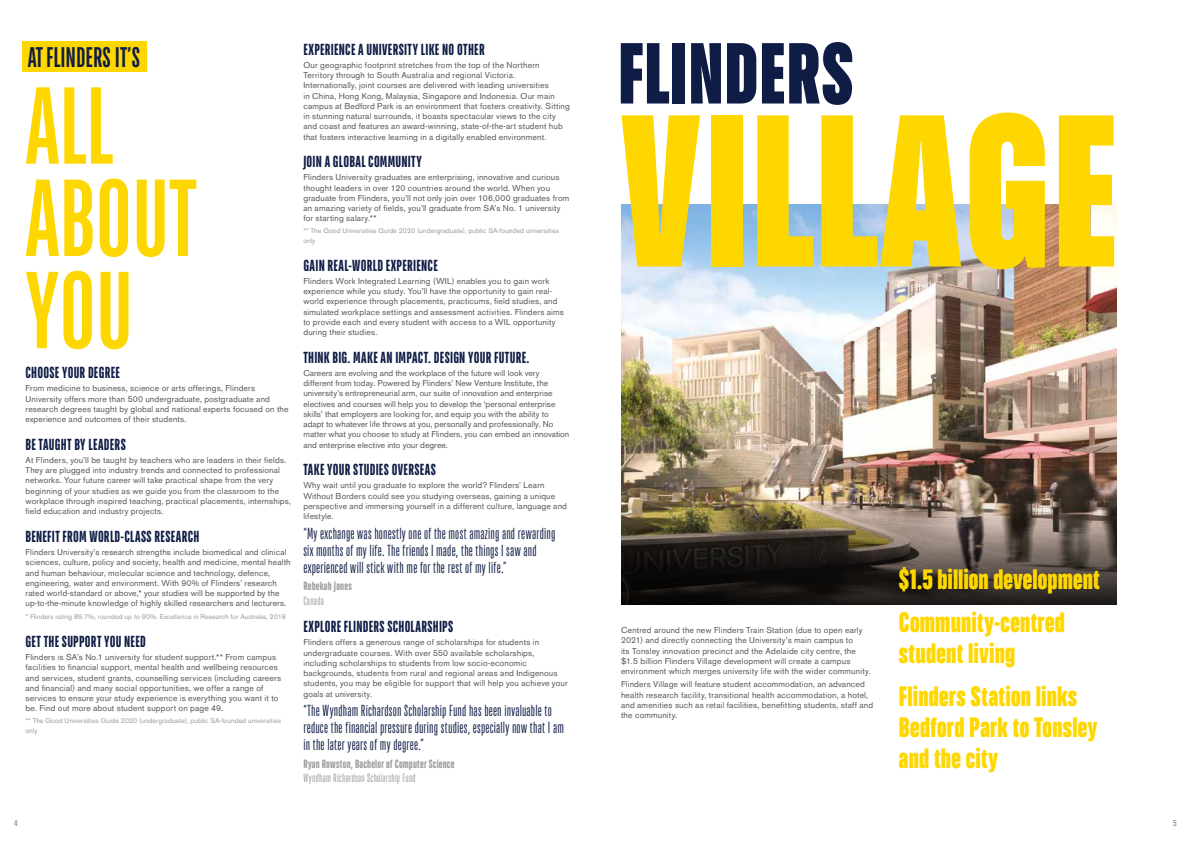
<style>
.page{position:relative;width:1191px;height:842px;background:#fff}
.page>*{position:absolute;margin:0;border:0;box-sizing:border-box;transform-origin:0 0}
.t1{font:900 215.9px "TT Bluescreens";letter-spacing:.01em;color:#ffd700}
.t2{font:600 109px/92.2px "TT Bluescreens";color:#ffd700}
.t3{font:900 86.3px "TT Bluescreens";letter-spacing:.01em;color:#0f1c45}
.t4{font:600 28.3px "TT Bluescreens";color:#0f1c45}
.t5{font:900 28px/43px "TT Bluescreens";letter-spacing:.005em;color:#ffd700}
.t6{font:16px/17px "TT Bluescreens";letter-spacing:.015em;color:#0f1c45}
.t7{font:700 16px "TT Bluescreens";letter-spacing:.02em;color:#0f1c45}
.t8{font:700 12px "TT Bluescreens";letter-spacing:.015em;color:#9d9d9c}
.t9{font:12px "TT Bluescreens";letter-spacing:.025em;color:#9d9d9c}
.t10{font:700 condensed 9px "Akzidenz Grotesk BE";color:#9d9d9c}
.t11{font:8.5px/10.3px "Akzidenz Grotesk BE";letter-spacing:.02em;color:#575756}
.t12{font:7px/10.2px "Akzidenz Grotesk BE";color:#9d9d9c}
</style>
<div class="page">
<img style="left:621px;top:205px;width:495px;height:297px">
<svg style="left:621px;top:502px;width:495px;height:102px;background:#4d4439"></svg>
<div style="left:22px;top:41px;width:124px;height:31px;background:#ffd700"></div>
<h3 class="t4" style="left:28px;top:41px;width:114px">AT FLINDERS IT’S</h3>
<h2 class="t2" style="left:25px;top:78px;width:173px">ALL<br>ABOUT<br>YOU</h2>
<h3 class="t7" style="left:26px;top:363px;width:96px">CHOOSE YOUR DEGREE</h3>
<p class="t11" style="left:26px;top:383px;width:264px">From medicine to business, science or arts offerings, Flinders University offers more than 500 undergraduate, postgraduate and research degrees taught by global and national experts focused on the experience and outcomes of their students.</p>
<h3 class="t7" style="left:26px;top:435px;width:102px">BE TAUGHT BY LEADERS</h3>
<p class="t11" style="left:26px;top:455px;width:267px">At Flinders, you’ll be taught by teachers who are leaders in their fields.<br>They are plugged into industry trends and connected to professional networks. Your future career will take practical shape from the very beginning of your studies as we guide you from the classroom to the workplace through inspired teaching, practical placements, internships, field education and industry projects.</p>
<h3 class="t7" style="left:26px;top:527px;width:175px">BENEFIT FROM WORLD-CLASS RESEARCH</h3>
<p class="t11" style="left:26px;top:547px;width:267px">Flinders University’s research strengths include biomedical and clinical sciences, culture, policy and society, health and medicine, mental health and human behaviour, molecular science and technology, defence, engineering, water and environment. With 90% of Flinders’ research rated world-standard or above,* your studies will be supported by the up-to-the-minute knowledge of highly skilled researchers and lecturers.</p>
<p class="t12" style="left:26px;top:612px;width:262px">* Flinders rating 89.7%, rounded up to 90%. Excellence in Research for Australia, 2018</p>
<h3 class="t7" style="left:26px;top:632px;width:122px">GET THE SUPPORT YOU NEED</h3>
<p class="t11" style="left:26px;top:652px;width:257px">Flinders is SA’s No.1 university for student support.** From campus facilities to financial support, mental health and wellbeing resources and services, student grants, counselling services (including careers and financial) and many social opportunities, we offer a range of services to ensure your study experience is everything you want it to be. Find out more about student support on page 49.</p>
<p class="t12" style="left:26px;top:715px;width:257px">** The Good Universities Guide 2020 (undergraduate), public SA-founded universities only</p>
<h3 class="t7" style="left:303px;top:40px;width:183px">EXPERIENCE A UNIVERSITY LIKE NO OTHER</h3>
<p class="t11" style="left:303px;top:60px;width:268px">Our geographic footprint stretches from the top of the Northern Territory through to South Australia and regional Victoria.<br>Internationally, joint courses are delivered with leading universities<br>in China, Hong Kong, Malaysia, Singapore and Indonesia. Our main campus at Bedford Park is an environment that fosters creativity. Sitting in stunning natural surrounds, it boasts spectacular views to the city and coast and features an award-winning, state-of-the-art student hub that fosters interactive learning in a digitally enabled environment.</p>
<h3 class="t7" style="left:303px;top:153px;width:120px">JOIN A GLOBAL COMMUNITY</h3>
<p class="t11" style="left:303px;top:172px;width:267px">Flinders University graduates are enterprising, innovative and curious thought leaders in over 120 countries around the world. When you graduate from Flinders, you’ll not only join over 106,000 graduates from an amazing variety of fields, you’ll graduate from SA’s No. 1 university for starting salary.**</p>
<p class="t12" style="left:303px;top:225px;width:257px">** The Good Universities Guide 2020 (undergraduate), public SA-founded universities only</p>
<h3 class="t7" style="left:303px;top:256px;width:136px">GAIN REAL-WORLD EXPERIENCE</h3>
<p class="t11" style="left:303px;top:276px;width:262px">Flinders Work Integrated Learning (WIL) enables you to gain work experience while you study. You’ll have the opportunity to gain real&shy;world experience through placements, practicums, field studies, and simulated workplace settings and assessment activities. Flinders aims to provide each and every student with access to a WIL opportunity during their studies.</p>
<h3 class="t7" style="left:303px;top:348px;width:228px">THINK BIG. MAKE AN IMPACT. DESIGN YOUR FUTURE.</h3>
<p class="t11" style="left:303px;top:368px;width:267px">Careers are evolving and the workplace of the future will look very different from today. Powered by Flinders’ New Venture Institute, the university’s entrepreneurial arm, our suite of innovation and enterprise electives and courses will help you to develop the ‘personal enterprise skills’ that employers are looking for, and equip you with the ability to adapt to whatever life throws at you, personally and professionally. No matter what you choose to study at Flinders, you can embed an innovation and enterprise elective into your degree.</p>
<h3 class="t7" style="left:303px;top:460px;width:134px">TAKE YOUR STUDIES OVERSEAS</h3>
<p class="t11" style="left:303px;top:480px;width:265px">Why wait until you graduate to explore the world? Flinders’ Learn Without Borders could see you studying overseas, gaining a unique perspective and immersing yourself in a different culture, language and lifestyle.</p>
<h3 class="t6" style="left:303px;top:525px;width:253px">“My exchange was honestly one of the most amazing and rewarding six months of my life. The friends I made, the things I saw and experienced will stick with me for the rest of my life.”</h3>
<h3 class="t8" style="left:303px;top:579px;width:50px">Rebekah Jones</h3>
<h3 class="t9" style="left:303px;top:594px;width:22px">Canada</h3>
<h3 class="t7" style="left:303px;top:617px;width:151px">EXPLORE FLINDERS SCHOLARSHIPS</h3>
<p class="t11" style="left:303px;top:637px;width:266px">Flinders offers a generous range of scholarships for students in undergraduate courses. With over 550 available scholarships, including scholarships to students from low socio-economic backgrounds, students from rural and regional areas and Indigenous students, you may be eligible for support that will help you achieve your goals at university.</p>
<h3 class="t6" style="left:303px;top:702px;width:262px">“The Wyndham Richardson Scholarship Fund has been invaluable to reduce the financial pressure during studies, especially now that I am in the later years of my degree.”</h3>
<h3 class="t8" style="left:303px;top:757px;width:153px">Ryan Rowston, Bachelor of Computer Science</h3>
<h3 class="t9" style="left:303px;top:771px;width:114px">Wyndham Richardson Scholarship Fund</h3>
<h3 class="t3" style="left:618px;top:22px;width:237px">FLINDERS</h3>
<h1 class="t1" style="left:619px;top:64px;width:500px">VILLAGE</h1>
<p class="t11" style="left:621px;top:625px;width:251px">Centred around the new Flinders Train Station (due to open early 2021) and directly connecting the University’s main campus to<br>its Tonsley innovation precinct and the Adelaide city centre, the $1.5 billion Flinders Village development will create a campus environment which merges university life with the wider community.</p>
<p class="t11" style="left:621px;top:679px;width:254px">Flinders Village will feature student accommodation, an advanced health research facility, transitional health accommodation, a hotel, and amenities such as retail facilities, benefitting students, staff and the community.</p>
<h3 class="t5" style="left:899px;top:557px;width:202px">$1.5 billion development<br>Community-centred</h3>
<h3 class="t5" style="left:899px;top:631px;width:180px">student living<br>Flinders Station links</h3>
<h3 class="t5" style="left:899px;top:711px;width:200px;line-height:31px">Bedford Park to Tonsley and the city</h3>
<p class="t10" style="left:14px;top:818px;width:5px">4</p>
<p class="t10" style="left:1173px;top:818px;width:5px">5</p>
</div>
